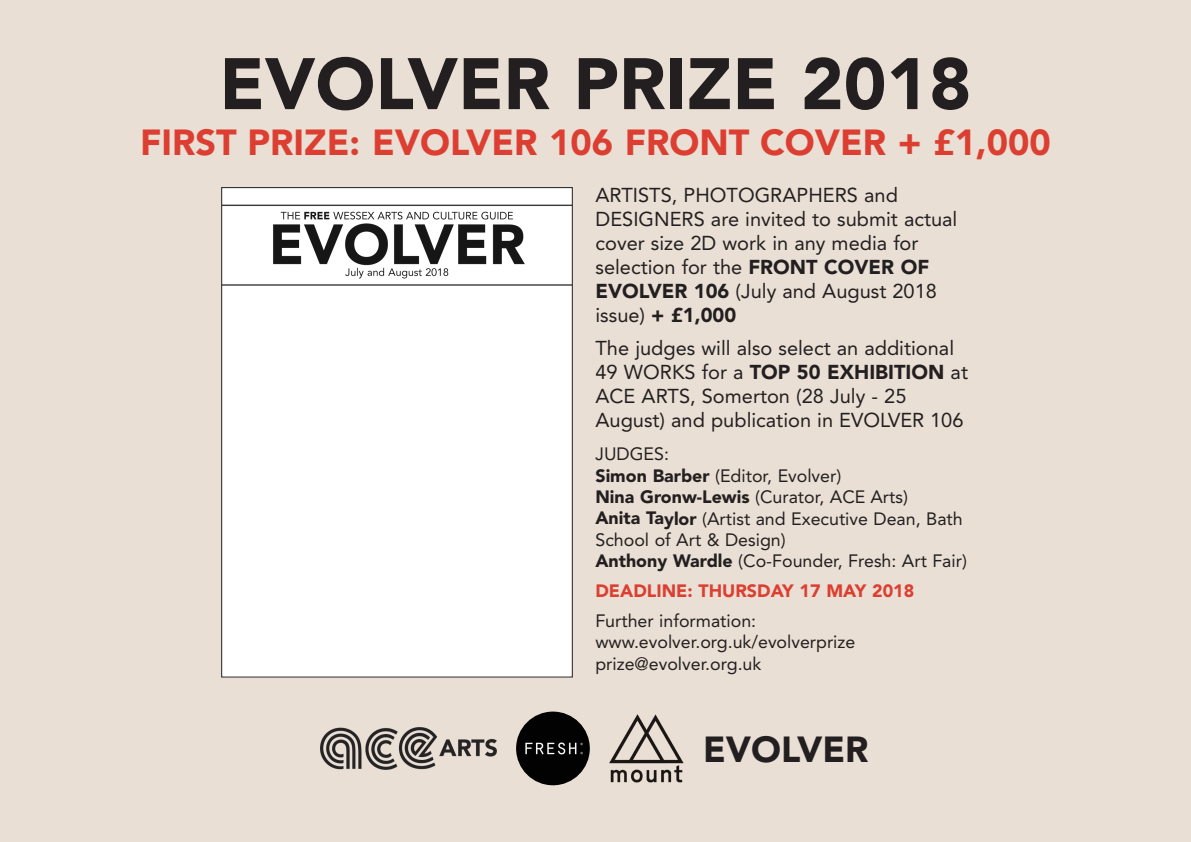
<style>
.page{position:relative;width:1191px;height:842px;background:#e9dfd4}
.page>*{position:absolute;margin:0;border:0;box-sizing:border-box;transform-origin:0 0}
.t1{font:900 72px "Avenir";color:#231f20}
.t2{font:900 36px "Avenir";color:#dc3f32}
.t3{font:900 36px "Avenir";color:#231f20}
.t4{font:20px/24px "Avenir";color:#231f20}
.t5{font:17.8px/21.4px "Avenir";color:#231f20}
.t6{font:900 17.8px "Avenir";color:#dc3f32}
.s1{font-weight:900}
</style>
<div class="page">
<img style="left:609px;top:714px;width:74px;height:68px">
<img style="left:320px;top:727px;width:176px;height:42px">
<div style="left:223px;top:189px;width:348px;height:486px;background:#fff"></div>
<img style="left:516px;top:711px;width:74px;height:74px;border-radius:50%">
<h1 class="t1" style="left:219px;top:55px;width:753px">EVOLVER PRIZE 2018</h1>
<h2 class="t2" style="left:140px;top:128px;width:912px">FIRST PRIZE: EVOLVER 106 FRONT COVER + £1,000</h2>
<p class="t4" style="left:595px;top:185px;width:363px">ARTISTS, PHOTOGRAPHERS and<br>DESIGNERS are invited to submit actual cover size 2D work in any media for selection for the <span class="s1">FRONT COVER OF<br>EVOLVER 106</span> (July and August 2018 issue) <span class="s1">+ £1,000</span></p>
<p class="t4" style="left:595px;top:337px;width:374px">The judges will also select an additional 49 WORKS for a <span class="s1">TOP 50 EXHIBITION</span> at ACE ARTS, Somerton (28 July - 25<br>August) and publication in EVOLVER 106</p>
<p class="t5" style="left:595px;top:445px;width:373px">JUDGES:<br><span class="s1">Simon Barber</span> (Editor, Evolver)<br><span class="s1">Nina Gronw-Lewis</span> (Curator, ACE Arts)<br><span class="s1">Anita Taylor</span> (Artist and Executive Dean, Bath<br>School of Art &amp; Design)<br><span class="s1">Anthony Wardle</span> (Co-Founder, Fresh: Art Fair)</p>
<p class="t6" style="left:595px;top:584px;width:320px">DEADLINE: THURSDAY 17 MAY 2018</p>
<p class="t5" style="left:595px;top:611px;width:261px">Further information: www.evolver.org.uk/evolverprize prize@evolver.org.uk</p>
<h2 class="t3" style="left:703px;top:735px;width:167px">EVOLVER</h2>
</div>
